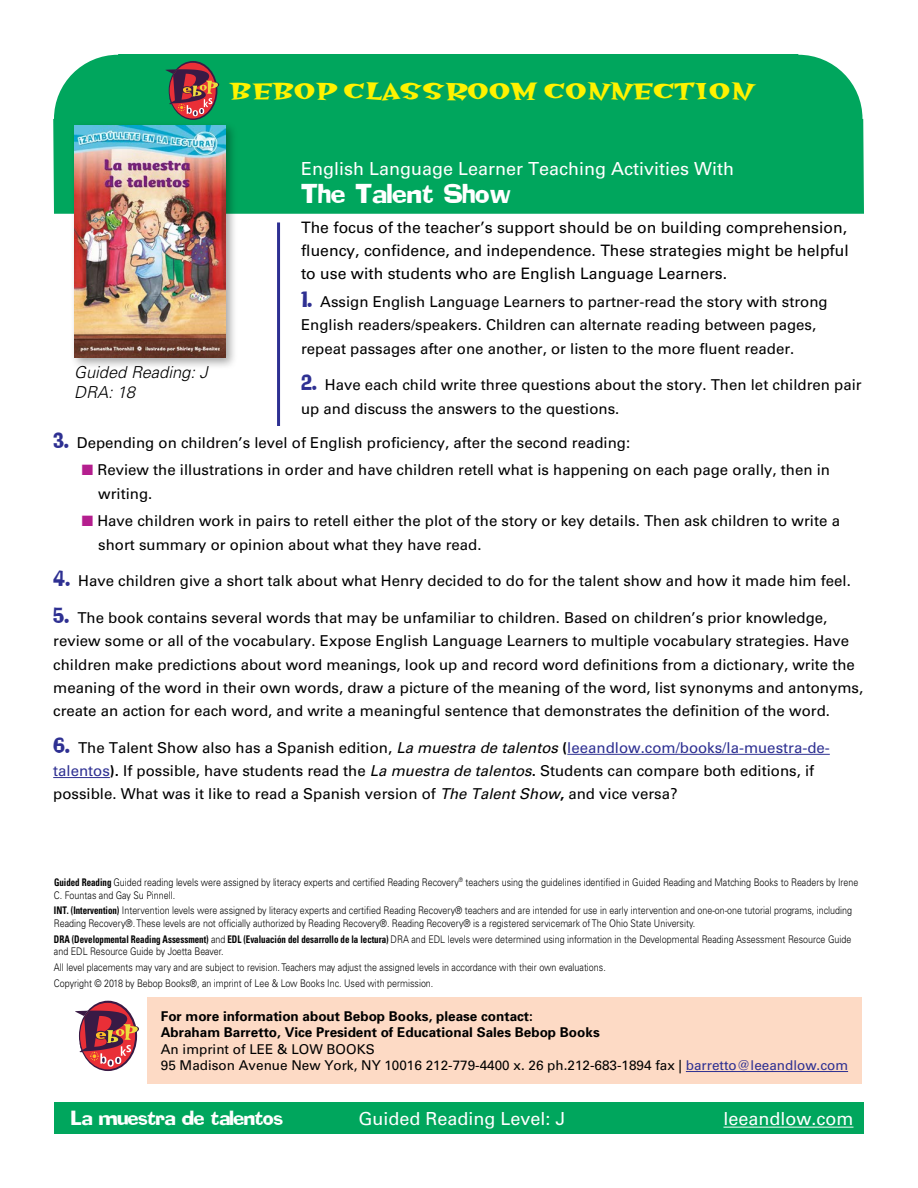
<style>
.page{position:relative;width:918px;height:1188px;background:#fff}
.page>*{position:absolute;margin:0;border:0;box-sizing:border-box;transform-origin:0 0}
.t1{font:700 26.4px "Hotsy Totsy";color:#fff200}
.t2{font:24px "Addled";color:#fff}
.t3{font:18px "Univers";color:#fff}
.t4{font:18px "Addled";letter-spacing:-.025em;color:#fff}
.t5{font:italic 300 16.5px/19.8px "Univers";color:#000}
.t6{font:15.75px/23.2px "Univers";color:#000;text-align:justify}
.t7{font:15px/23.2px "Univers";color:#000}
.t8{font:13.5px/16.5px "Univers";color:#000}
.t9{font:700 13.5px/16.5px "Univers";color:#000}
.t10{font:300 10.5px/12.6px "Univers";color:#000;scale:.85 1}
.s1{font-family:"Addled";font-size:19.5px;color:#2e3092}
.s2{color:#b41e8e}
.s3{font-style:italic}
.s4{font-weight:700}
.s5{color:#2e3092}
.s6{font-weight:700;font-stretch:condensed}
</style>
<div class="page">
<div style="left:53px;top:54px;width:811px;height:160px;background:#00a65d"></div>
<div style="left:54px;top:1102px;width:810px;height:31px;background:#00a65d"></div>
<hr style="left:723px;top:1127px;width:130px;height:1px;background:#fff">
<svg style="left:169px;top:61px;width:48px;height:59px"></svg>
<svg style="left:166px;top:64px;width:53px;height:53px;background:#7d534a"></svg>
<svg style="left:79px;top:1001px;width:58px;height:70px"></svg>
<svg style="left:75px;top:1004px;width:64px;height:63px"></svg>
<div style="left:147px;top:997px;width:715px;height:87px;background:#fddac5"></div>
<hr style="left:686px;top:1071px;width:162px;height:1px;background:#2e3092">
<hr style="left:277px;top:222px;width:3px;height:204px;background:#2e3092">
<div style="left:70px;top:121px;width:168px;height:249px;background:#000;opacity:.35"></div>
<img style="left:74px;top:125px;width:151px;height:232px">
<hr style="left:567px;top:754px;width:263px;height:1px;background:#2e3092">
<hr style="left:53px;top:777px;width:57px;height:1px;background:#2e3092">
<h1 class="t1" style="left:230px;top:77px;width:525px">BEBOP CLASSROOM CONNECTION</h1>
<p class="t5" style="left:74px;top:362px;width:135px">Guided Reading: J<br>DRA: 18</p>
<p class="t3" style="left:301px;top:158px;width:435px">English Language Learner Teaching Activities With</p>
<h2 class="t2" style="left:301px;top:178px;width:211px">The Talent Show</h2>
<p class="t6" style="left:301px;top:216px;width:549px">The focus of the teacher’s support should be on building comprehension, fluency, confidence, and independence. These strategies might be helpful to use with students who are English Language Learners.</p>
<p class="t7" style="left:301px;top:290px;width:528px"><span class="s1">1.</span> Assign English Language Learners to partner-read the story with strong<br>English readers/speakers. Children can alternate reading between pages, repeat passages after one another, or listen to the more fluent reader.</p>
<p class="t7" style="left:301px;top:373px;width:562px"><span class="s1">2.</span> Have each child write three questions about the story. Then let children pair up and discuss the answers to the questions.</p>
<p class="t7" style="left:53px;top:431px;width:579px"><span class="s1">3.</span> Depending on children’s level of English proficiency, after the second reading:</p>
<p class="t7" style="left:98px;top:458px;width:733px;text-indent:-17px"><span class="s2">■</span> Review the illustrations in order and have children retell what is happening on each page orally, then in writing.</p>
<p class="t7" style="left:98px;top:509px;width:743px;text-indent:-17px"><span class="s2">■</span> Have children work in pairs to retell either the plot of the story or key details. Then ask children to write a short summary or opinion about what they have read.</p>
<p class="t7" style="left:53px;top:569px;width:799px"><span class="s1">4.</span> Have children give a short talk about what Henry decided to do for the talent show and how it made him feel.</p>
<p class="t7" style="left:53px;top:606px;width:812px"><span class="s1">5.</span> The book contains several words that may be unfamiliar to children. Based on children’s prior knowledge, review some or all of the vocabulary. Expose English Language Learners to multiple vocabulary strategies. Have children make predictions about word meanings, look up and record word definitions from a dictionary, write the meaning of the word in their own words, draw a picture of the meaning of the word, list synonyms and antonyms, create an action for each word, and write a meaningful sentence that demonstrates the definition of the word.</p>
<p class="t7" style="left:53px;top:736px;width:778px"><span class="s1">6.</span> The Talent Show also has a Spanish edition, <span class="s3">La muestra de talentos</span> <span class="s4">(</span><span class="s5">leeandlow.com/books/la-muestra-de&shy;talentos</span><span class="s4">).</span> If possible, have students read the <span class="s3">La muestra de talentos</span><span class="s4">.</span> Students can compare both editions, if possible. What was it like to read a Spanish version of <span class="s3">The Talent Show</span><span class="s4">,</span> and vice versa?</p>
<p class="t10" style="left:54px;top:876px;width:948px"><span class="s6">Guided Reading</span> Guided reading levels were assigned by literacy experts and certified Reading Recovery<sup>®</sup> teachers using the guidelines identified in Guided Reading and Matching Books to Readers by Irene<br>C. Fountas and Gay Su Pinnell.</p>
<p class="t10" style="left:54px;top:904px;width:940px"><span class="s6">INT. (Intervention)</span> Intervention levels were assigned by literacy experts and certified Reading Recovery® teachers and are intended for use in early intervention and one-on-one tutorial programs, including<br>Reading Recovery®. These levels are not officially authorized by Reading Recovery®. Reading Recovery® is a registered servicemark of The Ohio State University.</p>
<p class="t10" style="left:54px;top:933px;width:940px"><span class="s6">DRA (Developmental Reading Assessment)</span> and <span class="s6">EDL (Evaluación del desarrollo de la lectura)</span> DRA and EDL levels were determined using information in the Developmental Reading Assessment Resource Guide and EDL Resource Guide by Joetta Beaver.</p>
<p class="t10" style="left:54px;top:960px;width:651px;line-height:15.9px">All level placements may vary and are subject to revision. Teachers may adjust the assigned levels in accordance with their own evaluations.<br>Copyright © 2018 by Bebop Books®, an imprint of Lee &amp; Low Books Inc. Used with permission.</p>
<p class="t9" style="left:161px;top:1008px;width:440px">For more information about Bebop Books, please contact:<br>Abraham Barretto, Vice President of Educational Sales Bebop Books</p>
<p class="t8" style="left:161px;top:1041px;width:689px">An imprint of LEE &amp; LOW BOOKS<br>95 Madison Avenue New York, NY 10016 212-779-4400 x. 26 ph.212-683-1894 fax | <span class="s5">barretto@leeandlow.com</span></p>
<p class="t4" style="left:70px;top:1106px;width:214px">La muestra de talentos</p>
<p class="t3" style="left:358px;top:1108px;width:209px">Guided Reading Level: J</p>
<p class="t3" style="left:724px;top:1108px;width:132px">leeandlow.com</p>
</div>
